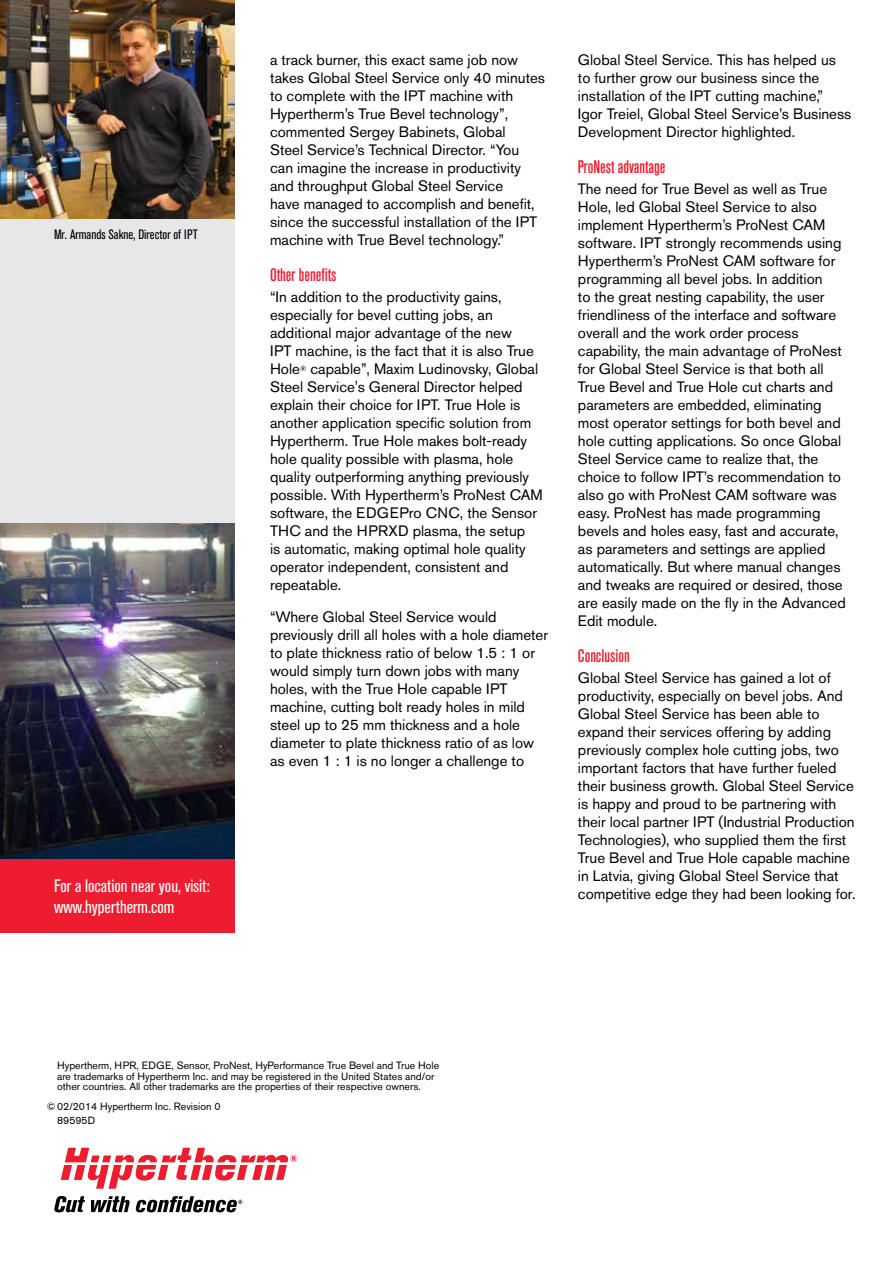
<style>
.page{position:relative;width:893px;height:1263px;background:#fff}
.page>*{position:absolute;margin:0;border:0;box-sizing:border-box;transform-origin:0 0}
.t1{font:condensed 18px/21px "Akzidenz Grotesk Pro";color:#fff}
.t2{font:500 condensed 18px "Akzidenz Grotesk Pro";color:#ed1c2e}
.t3{font:15px/18px "Akzidenz Grotesk Pro";color:#000}
.t4{font:condensed 13.5px "Akzidenz Grotesk Pro";color:#000}
.t5{font:10.5px/10.5px "Akzidenz Grotesk Pro";color:#000}
</style>
<div class="page">
<div style="left:0;top:0;width:234px;height:911px;background:#e6e7e8"></div>
<svg style="left:61px;top:1148px;width:236px;height:41px"></svg>
<svg style="left:54px;top:1196px;width:31px;height:16px"></svg>
<svg style="left:91px;top:1196px;width:39px;height:16px"></svg>
<svg style="left:136px;top:1196px;width:106px;height:16px"></svg>
<div style="left:0;top:859px;width:234px;height:74px;background:#ed1c2e"></div>
<img style="left:0;top:0;width:234px;height:218px">
<img style="left:0;top:524px;width:234px;height:335px">
<p class="t4" style="left:54px;top:225px;width:145px">Mr. Armands Sakne, Director of IPT</p>
<p class="t1" style="left:54px;top:875px;width:157px">For a location near you, visit: www.hypertherm.com</p>
<p class="t3" style="left:270px;top:51px;width:277px">a track burner, this exact same job now takes Global Steel Service only 40 minutes to complete with the IPT machine with Hypertherm’s True Bevel technology”, commented Sergey Babinets, Global<br>Steel Service’s Technical Director. “You can imagine the increase in productivity and throughput Global Steel Service<br>have managed to accomplish and benefit, since the successful installation of the IPT machine with True Bevel technology.”</p>
<p class="t2" style="left:270px;top:263px;width:68px">Other benefits</p>
<p class="t3" style="left:270px;top:288px;width:274px">“In addition to the productivity gains, especially for bevel cutting jobs, an additional major advantage of the new<br>IPT machine, is the fact that it is also True Hole<sup>®</sup> capable”, Maxim Ludinovsky, Global Steel Service's General Director helped explain their choice for IPT. True Hole is another application specific solution from Hypertherm. True Hole makes bolt-ready hole quality possible with plasma, hole quality outperforming anything previously possible. With Hypertherm’s ProNest CAM software, the EDGEPro CNC, the Sensor THC and the HPRXD plasma, the setup<br>is automatic, making optimal hole quality operator independent, consistent and repeatable.</p>
<p class="t3" style="left:270px;top:607px;width:280px">“Where Global Steel Service would previously drill all holes with a hole diameter to plate thickness ratio of below 1.5 : 1 or would simply turn down jobs with many holes, with the True Hole capable IPT machine, cutting bolt ready holes in mild steel up to 25 mm thickness and a hole diameter to plate thickness ratio of as low as even 1 : 1 is no longer a challenge to</p>
<p class="t3" style="left:578px;top:51px;width:275px">Global Steel Service. This has helped us to further grow our business since the installation of the IPT cutting machine,” Igor Treiel, Global Steel Service’s Business Development Director highlighted.</p>
<p class="t2" style="left:578px;top:155px;width:89px">ProNest advantage</p>
<p class="t3" style="left:578px;top:180px;width:269px">The need for True Bevel as well as True Hole, led Global Steel Service to also implement Hypertherm’s ProNest CAM software. IPT strongly recommends using Hypertherm’s ProNest CAM software for programming all bevel jobs. In addition<br>to the great nesting capability, the user friendliness of the interface and software overall and the work order process capability, the main advantage of ProNest for Global Steel Service is that both all True Bevel and True Hole cut charts and parameters are embedded, eliminating most operator settings for both bevel and hole cutting applications. So once Global Steel Service came to realize that, the choice to follow IPT’s recommendation to also go with ProNest CAM software was easy. ProNest has made programming bevels and holes easy, fast and accurate, as parameters and settings are applied automatically. But where manual changes and tweaks are required or desired, those are easily made on the fly in the Advanced Edit module.</p>
<p class="t2" style="left:578px;top:644px;width:53px">Conclusion</p>
<p class="t3" style="left:578px;top:669px;width:279px">Global Steel Service has gained a lot of productivity, especially on bevel jobs. And Global Steel Service has been able to expand their services offering by adding previously complex hole cutting jobs, two important factors that have further fueled their business growth. Global Steel Service is happy and proud to be partnering with their local partner IPT (Industrial Production Technologies), who supplied them the first True Bevel and True Hole capable machine in Latvia, giving Global Steel Service that competitive edge they had been looking for.</p>
<p class="t5" style="left:57px;top:1060px;width:384px">Hypertherm, HPR, EDGE, Sensor, ProNest, HyPerformance True Bevel and True Hole are trademarks of Hypertherm Inc. and may be registered in the United States and/or other countries. All other trademarks are the properties of their respective owners.</p>
<p class="t5" style="left:57px;top:1099px;width:165px;line-height:13.5px;text-indent:-10px">© 02/2014 Hypertherm Inc. Revision 0<br>89595D</p>
</div>
